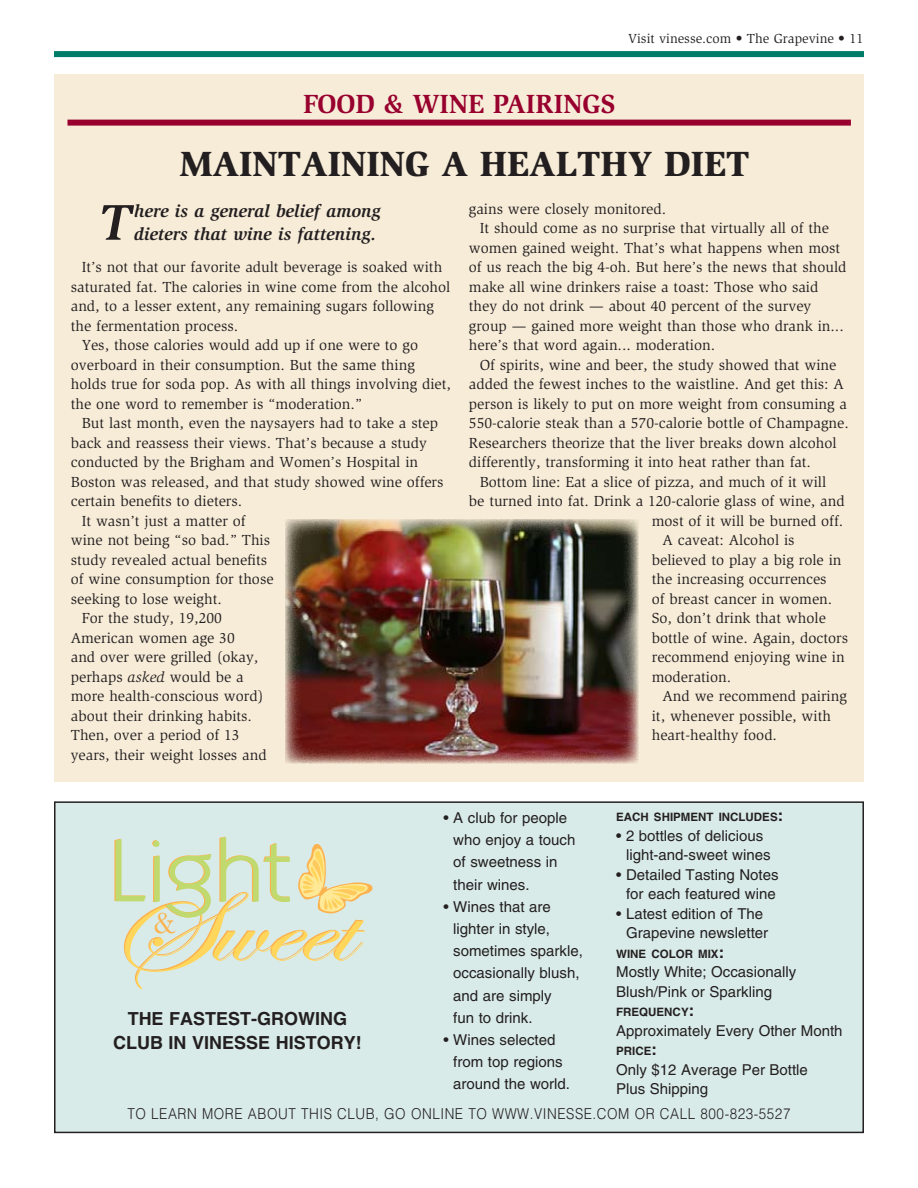
<style>
.page{position:relative;width:918px;height:1188px;background:#fff}
.page>*{position:absolute;margin:0;border:0;box-sizing:border-box;transform-origin:0 0}
.t1{font:italic 700 51.6px "Slimbach Std";color:#231f20}
.t2{font:900 36px "Slimbach Std";color:#231f20}
.t3{font:31.5px "Baskerville";color:#fcb24e}
.t4{font:700 27px "Slimbach Std";color:#98002e}
.t5{font:italic 700 18px/22.5px "Slimbach Std";color:#231f20}
.t6{font:700 18px/24px "Helvetica LT Std";color:#231f20;text-align:center}
.t7{font:15px "Slimbach Std";color:#231f20}
.t8{font:15px/22.2px "Helvetica LT Std";color:#231f20}
.t9{font:300 15px "Helvetica LT Std";letter-spacing:.04em;color:#231f20;scale:.9 1}
.t10{font:13.5px "Slimbach Std";color:#231f20}
.t11{font:700 11.55px "Helvetica LT Std";color:#231f20}
.s1{font-style:italic}
.s2{font-size:16.5px}
</style>
<div class="page">
<div style="left:54px;top:51px;width:810px;height:6px;background:#007d68"></div>
<div style="left:54px;top:74px;width:810px;height:708px;background:#f7ecd8"></div>
<div style="left:68px;top:120px;width:783px;height:6px;background:#98002e"></div>
<div style="left:55px;top:802px;width:808px;height:330px;background:#d9ebe8"></div>
<div style="left:54px;top:801px;width:810px;height:332px;border:2px solid #231f20"></div>
<svg style="left:114px;top:837px;width:259px;height:152px"></svg>
<img style="left:285px;top:519px;width:353px;height:244px">
<p class="t10" style="left:628px;top:31px;width:237px">Visit vinesse.com • The Grapevine • 11</p>
<h3 class="t4" style="left:303px;top:88px;width:19px">FOOD</h3>
<h3 class="t4" style="left:384px;top:88px;width:198px">&amp; WINE PAIRINGS</h3>
<h2 class="t2" style="left:179px;top:141px;width:572px">MAINTAINING A HEALTHY DIET</h2>
<h1 class="t1" style="left:99px;top:192px;width:34px">T</h1>
<p class="t5" style="left:134px;top:200px;width:248px">here is a general belief among dieters that wine is fattening.</p>
<p class="t7" style="left:82px;top:259px;width:362px">It’s not that our favorite adult beverage is soaked with</p>
<p class="t7" style="left:71px;top:278px;width:381px">saturated fat. The calories in wine come from the alcohol</p>
<p class="t7" style="left:71px;top:298px;width:364px">and, to a lesser extent, any remaining sugars following</p>
<p class="t7" style="left:71px;top:317px;width:169px">the fermentation process.</p>
<p class="t7" style="left:82px;top:337px;width:338px">Yes, those calories would add up if one were to go</p>
<p class="t7" style="left:71px;top:356px;width:345px">overboard in their consumption. But the same thing</p>
<p class="t7" style="left:71px;top:376px;width:382px">holds true for soda pop. As with all things involving diet,</p>
<p class="t7" style="left:71px;top:395px;width:293px">the one word to remember is “moderation.”</p>
<p class="t7" style="left:82px;top:415px;width:358px">But last month, even the naysayers had to take a step</p>
<p class="t7" style="left:71px;top:434px;width:358px">back and reassess their views. That’s because a study</p>
<p class="t7" style="left:71px;top:454px;width:349px">conducted by the Brigham and Women’s Hospital in</p>
<p class="t7" style="left:71px;top:473px;width:374px">Boston was released, and that study showed wine offers</p>
<p class="t7" style="left:71px;top:493px;width:173px">certain benefits to dieters.</p>
<p class="t7" style="left:82px;top:512px;width:165px">It wasn’t just a matter of</p>
<p class="t7" style="left:71px;top:532px;width:201px">wine not being “so bad.” This</p>
<p class="t7" style="left:71px;top:551px;width:198px">study revealed actual benefits</p>
<p class="t7" style="left:71px;top:571px;width:204px">of wine consumption for those</p>
<p class="t7" style="left:71px;top:590px;width:152px">seeking to lose weight.</p>
<p class="t7" style="left:82px;top:610px;width:142px">For the study, 19,200</p>
<p class="t7" style="left:71px;top:629px;width:165px">American women age 30</p>
<p class="t7" style="left:71px;top:649px;width:189px">and over were grilled (okay,</p>
<p class="t7" style="left:71px;top:668px;width:174px">perhaps <span class="s1">asked</span> would be a</p>
<p class="t7" style="left:71px;top:688px;width:194px">more health-conscious word)</p>
<p class="t7" style="left:71px;top:707px;width:183px">about their drinking habits.</p>
<p class="t7" style="left:71px;top:727px;width:170px">Then, over a period of 13</p>
<p class="t7" style="left:71px;top:746px;width:197px">years, their weight losses and</p>
<p class="t7" style="left:469px;top:200px;width:199px">gains were closely monitored.</p>
<p class="t7" style="left:480px;top:220px;width:351px">It should come as no surprise that virtually all of the</p>
<p class="t7" style="left:469px;top:239px;width:373px">women gained weight. That’s what happens when most</p>
<p class="t7" style="left:469px;top:259px;width:379px">of us reach the big 4-oh. But here’s the news that should</p>
<p class="t7" style="left:469px;top:278px;width:351px">make all wine drinkers raise a toast: Those who said</p>
<p class="t7" style="left:469px;top:298px;width:344px">they do not drink — about 40 percent of the survey</p>
<p class="t7" style="left:469px;top:317px;width:376px">group — gained more weight than those who drank in...</p>
<p class="t7" style="left:469px;top:337px;width:248px">here’s that word again... moderation.</p>
<p class="t7" style="left:480px;top:356px;width:358px">Of spirits, wine and beer, the study showed that wine</p>
<p class="t7" style="left:469px;top:376px;width:376px">added the fewest inches to the waistline. And get this: A</p>
<p class="t7" style="left:469px;top:395px;width:380px">person is likely to put on more weight from consuming a</p>
<p class="t7" style="left:469px;top:415px;width:381px">550-calorie steak than a 570-calorie bottle of Champagne.</p>
<p class="t7" style="left:469px;top:434px;width:369px">Researchers theorize that the liver breaks down alcohol</p>
<p class="t7" style="left:469px;top:454px;width:344px">differently, transforming it into heat rather than fat.</p>
<p class="t7" style="left:480px;top:473px;width:348px">Bottom line: Eat a slice of pizza, and much of it will</p>
<p class="t7" style="left:469px;top:493px;width:377px">be turned into fat. Drink a 120-calorie glass of wine, and</p>
<p class="t7" style="left:652px;top:512px;width:193px">most of it will be burned off.</p>
<p class="t7" style="left:663px;top:532px;width:134px">A caveat: Alcohol is</p>
<p class="t7" style="left:652px;top:551px;width:191px">believed to play a big role in</p>
<p class="t7" style="left:652px;top:571px;width:176px">the increasing occurrences</p>
<p class="t7" style="left:652px;top:590px;width:182px">of breast cancer in women.</p>
<p class="t7" style="left:652px;top:610px;width:176px">So, don’t drink that whole</p>
<p class="t7" style="left:652px;top:629px;width:198px">bottle of wine. Again, doctors</p>
<p class="t7" style="left:652px;top:649px;width:194px">recommend enjoying wine in</p>
<p class="t7" style="left:652px;top:668px;width:81px">moderation.</p>
<p class="t7" style="left:663px;top:688px;width:186px">And we recommend pairing</p>
<p class="t7" style="left:652px;top:707px;width:181px">it, whenever possible, with</p>
<p class="t7" style="left:652px;top:727px;width:127px">heart-healthy food.</p>
<h3 class="t3" style="left:154px;top:904px;width:24px">&amp;</h3>
<p class="t6" style="left:113px;top:1007px;width:250px">THE FASTEST-GROWING<br>CLUB IN VINESSE HISTORY!</p>
<p class="t8" style="left:453px;top:807px;width:124px;text-indent:-10px">• A club for people who enjoy a touch of sweetness in their wines.</p>
<p class="t8" style="left:453px;top:895px;width:131px;text-indent:-10px">• Wines that are lighter in style, sometimes sparkle, occasionally blush, and are simply<br>fun to drink.</p>
<p class="t8" style="left:453px;top:1029px;width:118px;text-indent:-10px">• Wines selected from top regions around the world.</p>
<p class="t11" style="left:616px;top:810px;width:169px">EACH SHIPMENT INCLUDES<span class="s2">:</span></p>
<p class="t8" style="left:626px;top:825px;width:146px;line-height:19.5px;text-indent:-10px">• 2 bottles of delicious light-and-sweet wines</p>
<p class="t8" style="left:616px;top:864px;width:164px;line-height:19.5px;text-align:center">• Detailed Tasting Notes for each featured wine</p>
<p class="t8" style="left:626px;top:903px;width:144px;line-height:19.5px;text-indent:-10px">• Latest edition of The<br>Grapevine newsletter</p>
<p class="t11" style="left:616px;top:946px;width:109px">WINE COLOR MIX<span class="s2">:</span></p>
<p class="t8" style="left:616px;top:962px;width:182px;line-height:19.5px">Mostly White; Occasionally<br>Blush/Pink or Sparkling</p>
<p class="t11" style="left:616px;top:1005px;width:80px">FREQUENCY<span class="s2">:</span></p>
<p class="t8" style="left:616px;top:1019px;width:228px">Approximately Every Other Month</p>
<p class="t11" style="left:616px;top:1044px;width:42px">PRICE<span class="s2">:</span></p>
<p class="t8" style="left:616px;top:1059px;width:193px;line-height:19.5px">Only $12 Average Per Bottle<br>Plus Shipping</p>
<p class="t9" style="left:127px;top:1104px;width:738px">TO LEARN MORE ABOUT THIS CLUB, GO ONLINE TO WWW.VINESSE.COM OR CALL 800-823-5527</p>
</div>
